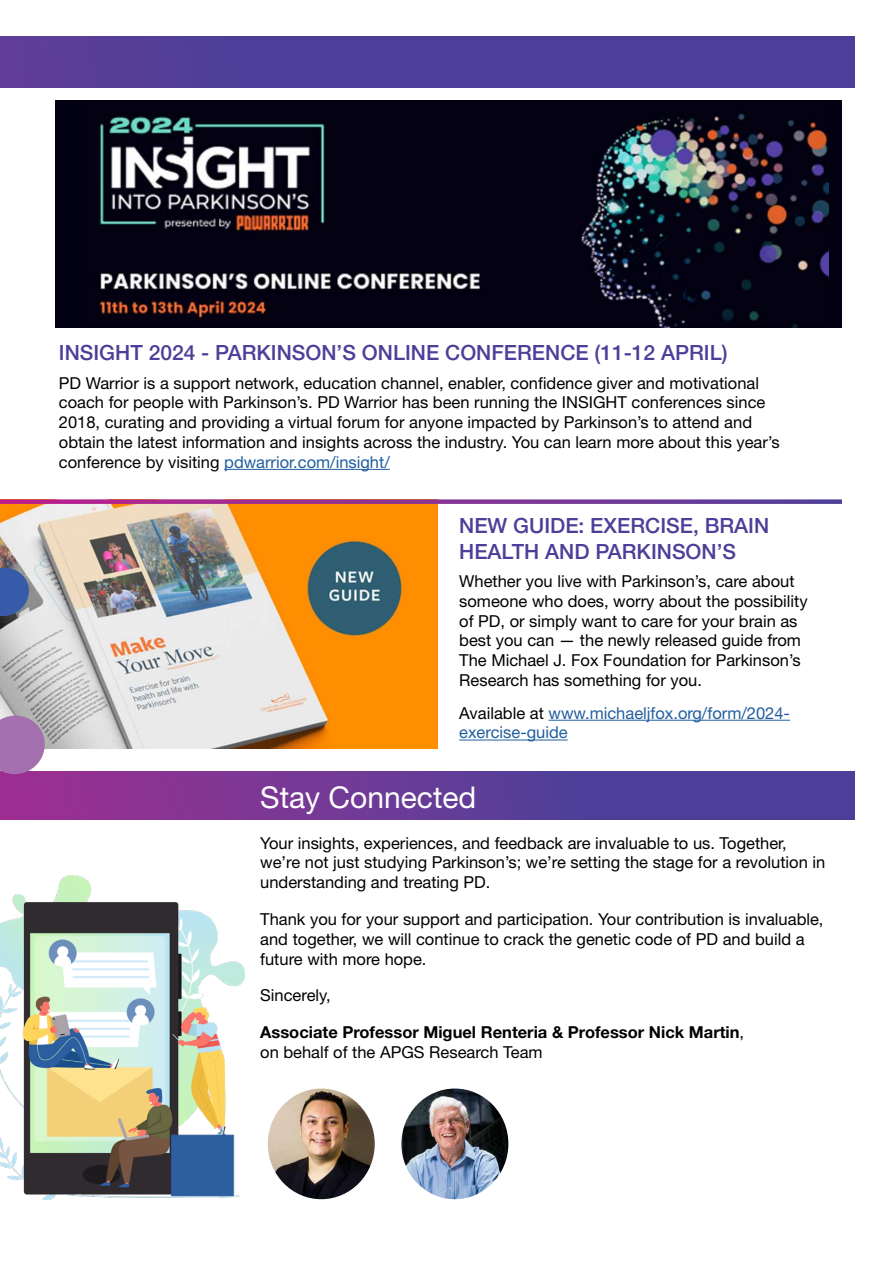
<style>
.page{position:relative;width:893px;height:1263px;background:#fff}
.page>*{position:absolute;margin:0;border:0;box-sizing:border-box;transform-origin:0 0}
.t1{font:30px "Helvetica Neue LT Std";color:#fff}
.t2{font:500 21px/25.2px "Helvetica Neue LT Std";color:#4d3f99}
.t3{font:16.5px/19.8px "Helvetica Neue LT Std";color:#000}
.t4{font:700 16.5px/19.8px "Helvetica Neue LT Std";color:#000}
.t5{font:16.5px/19.8px "Helvetica Neue LT Std";color:#215e9e}
.s1{color:#215e9e}
.s2{color:#000}
.s3{font-weight:400}
</style>
<div class="page">
<div style="left:0;top:36px;width:855px;height:52px;background:linear-gradient(to right,#563e98,#493f99)"></div>
<svg style="left:0;top:772px;width:855px;height:47px;background:#693a96"></svg>
<img style="left:0;top:504px;width:438px;height:244px">
<svg style="left:0;top:499px;width:842px;height:5px;background:#944193"></svg>
<img style="left:0;top:875px;width:245px;height:324px">
<svg style="left:0;top:564px;width:32px;height:55px;background:#5d74a6"></svg>
<svg style="left:0;top:703px;width:49px;height:75px;background:#ab84b2"></svg>
<div style="left:55px;top:100px;width:787px;height:228px;background:#020111"></div>
<img style="left:95px;top:113px;width:733px;height:215px">
<hr style="left:548px;top:720px;width:242px;height:1px;background:#215e9e">
<hr style="left:459px;top:740px;width:109px;height:1px;background:#215e9e">
<hr style="left:224px;top:469px;width:166px;height:1px;background:#215e9e">
<img style="left:401px;top:1088px;width:107px;height:111px">
<img style="left:268px;top:1088px;width:107px;height:111px">
<p class="t2" style="left:59px;top:340px;width:670px">INSIGHT 2024 - PARKINSON’S ONLINE CONFERENCE (11-12 APRIL)</p>
<p class="t3" style="left:59px;top:372px;width:722px">PD Warrior is a support network, education channel, enabler, confidence giver and motivational coach for people with Parkinson’s. PD Warrior has been running the INSIGHT conferences since 2018, curating and providing a virtual forum for anyone impacted by Parkinson’s to attend and obtain the latest information and insights across the industry. You can learn more about this year’s conference by visiting <span class="s1">pdwarrior.com/insight/</span></p>
<p class="t2" style="left:459px;top:513px;width:312px">NEW GUIDE: EXERCISE, BRAIN<br>HEALTH AND PARKINSON’S</p>
<p class="t3" style="left:459px;top:571px;width:350px">Whether you live with Parkinson’s, care about someone who does, worry about the possibility of PD, or simply want to care for your brain as best you can — the newly released guide from The Michael J. Fox Foundation for Parkinson’s Research has something for you.</p>
<p class="t5" style="left:459px;top:702px;width:332px"><span class="s2">Available at</span> www.michaeljfox.org/form/2024- exercise-guide</p>
<h1 class="t1" style="left:260px;top:779px;width:218px">Stay Connected</h1>
<p class="t3" style="left:260px;top:832px;width:567px">Your insights, experiences, and feedback are invaluable to us. Together, we’re not just studying Parkinson’s; we’re setting the stage for a revolution in understanding and treating PD.</p>
<p class="t3" style="left:260px;top:909px;width:565px">Thank you for your support and participation. Your contribution is invaluable, and together, we will continue to crack the genetic code of PD and build a future with more hope.</p>
<p class="t3" style="left:260px;top:985px;width:72px">Sincerely,</p>
<p class="t4" style="left:260px;top:1022px;width:485px">Associate Professor Miguel Renteria &amp; Professor Nick Martin<span class="s3">, on behalf of the APGS Research Team</span></p>
</div>
